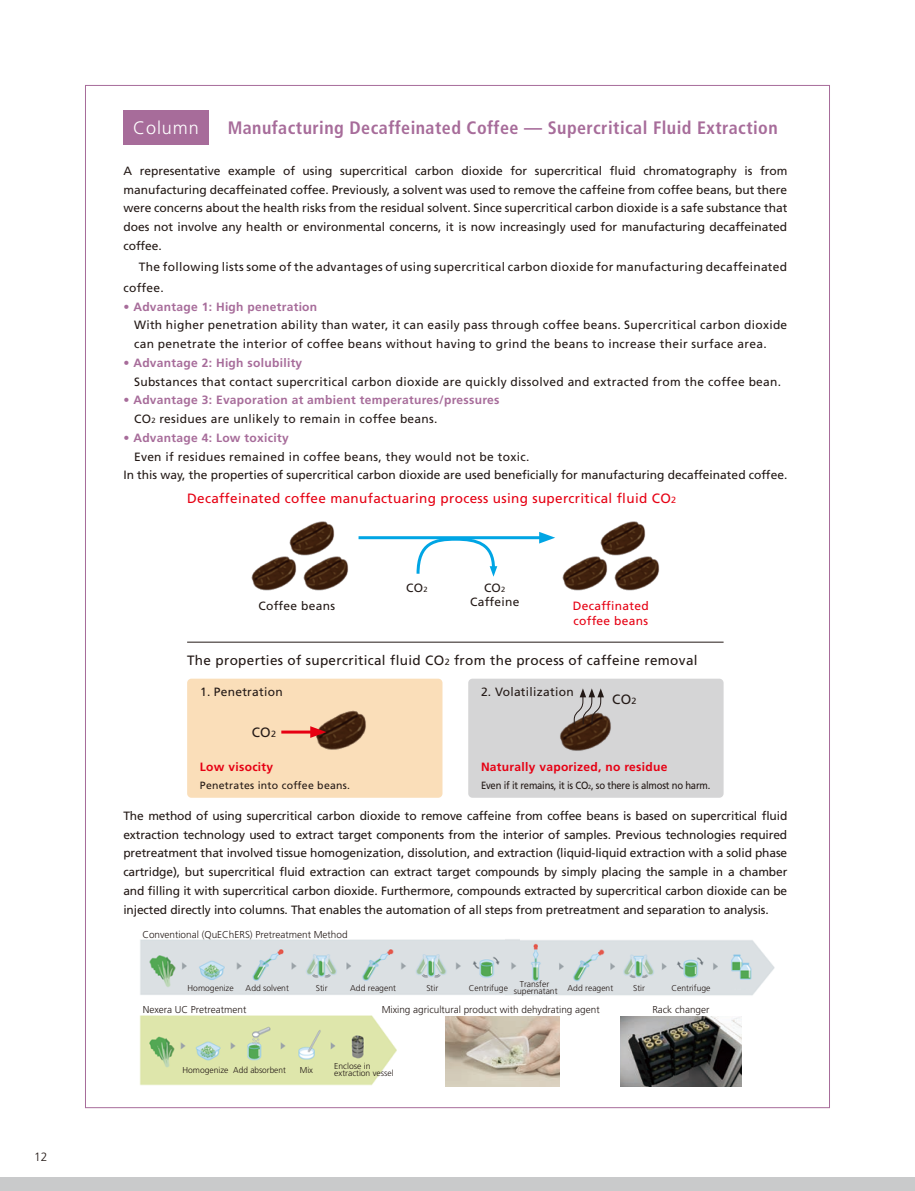
<style>
.page{position:relative;width:915px;height:1191px;background:#fff}
.page>*{position:absolute;margin:0;border:0;box-sizing:border-box;transform-origin:0 0}
.t1{font:700 condensed 18px "Frutiger LT Std";letter-spacing:.025em;color:#a76c9a}
.t2{font:300 18px "Frutiger LT Std";letter-spacing:.05em;color:#fff}
.t3{font:13.5px "Frutiger LT Std";letter-spacing:.025em;color:#231916}
.t4{font:13.5px "Frutiger LT Std";letter-spacing:.025em;color:#e60013}
.t5{font:12px/18.8px "Frutiger LT Std";letter-spacing:.025em;color:#231916;text-align:justify}
.t6{font:700 12px/18.8px "Frutiger LT Std";letter-spacing:.025em;color:#a76c9a}
.t7{font:12px/18.8px "Frutiger LT Std";color:#231916}
.t8{font:700 12px "Frutiger LT Std";letter-spacing:.025em;color:#e60013}
.t9{font:12px/14.4px "Frutiger LT Std";letter-spacing:.025em;color:#e60013}
.t10{font:300 12px "Frutiger LT Std";color:#231916}
.t11{font:10.5px "Frutiger LT Std";letter-spacing:-.02em;color:#231916;scale:.9 1}
.t12{font:10.5px "Frutiger LT Std";letter-spacing:.025em;color:#231916}
.t13{font:300 10.05px "Frutiger LT Std";color:#231916}
.t14{font:300 8.55px/7.1px "Frutiger LT Std";color:#231916}
.s1{font-weight:400;color:#231916}
.s2{font-weight:400;font-size:7.5px;color:#231916}
.s3{font-size:9px}
.s4{font-size:7.5px}
.s5{font-size:6px}
</style>
<div class="page">
<div style="left:123px;top:111px;width:85px;height:34px;background:#a76c9a"></div>
<hr style="left:187px;top:642px;width:536px;height:1px;background:#231916">
<img style="left:303px;top:556px;width:46px;height:35px">
<img style="left:251px;top:556px;width:46px;height:35px">
<img style="left:288px;top:521px;width:47px;height:38px">
<img style="left:614px;top:556px;width:46px;height:35px">
<img style="left:562px;top:556px;width:46px;height:35px">
<img style="left:599px;top:521px;width:47px;height:38px">
<hr style="left:358px;top:536px;width:186px;height:3px;background:#00a5e4">
<svg style="left:539px;top:532px;width:16px;height:11px"></svg>
<svg style="left:415px;top:536px;width:82px;height:41px"></svg>
<div style="left:187px;top:678px;width:255px;height:119px;background:#fadeb9;border-radius:4px"></div>
<div style="left:468px;top:678px;width:255px;height:119px;background:#d5d5d6;border-radius:4px"></div>
<img style="left:316px;top:710px;width:50px;height:40px">
<img style="left:560px;top:715px;width:51px;height:36px">
<hr style="left:281px;top:730px;width:35px;height:3px;background:#e60013">
<svg style="left:310px;top:726px;width:16px;height:12px"></svg>
<svg style="left:573px;top:688px;width:30px;height:37px"></svg>
<img style="left:140px;top:1015px;width:257px;height:71px">
<img style="left:140px;top:939px;width:365px;height:56px">
<img style="left:505px;top:939px;width:270px;height:57px">
<img style="left:445px;top:1016px;width:114px;height:70px">
<img style="left:620px;top:1016px;width:121px;height:70px">
<div style="left:0;top:1177px;width:914px;height:14px;background:#c9cacb"></div>
<p class="t10" style="left:34px;top:1150px;width:15px">12</p>
<h1 class="t1" style="left:227px;top:117px;width:551px">Manufacturing Decaffeinated Coffee — Supercritical Fluid Extraction</h1>
<p class="t5" style="left:123px;top:161px;width:665px">A representative example of using supercritical carbon dioxide for supercritical fluid chromatography is from manufacturing decaffeinated coffee. Previously, a solvent was used to remove the caffeine from coffee beans, but there were concerns about the health risks from the residual solvent. Since supercritical carbon dioxide is a safe substance that does not involve any health or environmental concerns, it is now increasingly used for manufacturing decaffeinated coffee.</p>
<p class="t5" style="left:123px;top:256px;width:665px;line-height:21px;text-indent:16px">The following lists some of the advantages of using supercritical carbon dioxide for manufacturing decaffeinated coffee.</p>
<p class="t6" style="left:123px;top:297px;width:195px">• Advantage 1: High penetration</p>
<p class="t5" style="left:134px;top:316px;width:654px">With higher penetration ability than water, it can easily pass through coffee beans. Supercritical carbon dioxide can penetrate the interior of coffee beans without having to grind the beans to increase their surface area.</p>
<p class="t6" style="left:123px;top:353px;width:180px">• Advantage 2: High solubility</p>
<p class="t5" style="left:134px;top:372px;width:648px">Substances that contact supercritical carbon dioxide are quickly dissolved and extracted from the coffee bean.</p>
<p class="t6" style="left:134px;top:391px;width:367px;text-indent:-11px">• Advantage 3: Evaporation at ambient temperatures/pressures<br><span class="s1">CO</span><span class="s2">2</span> <span class="s1">residues are unlikely to remain in coffee beans.</span></p>
<p class="t6" style="left:123px;top:428px;width:167px">• Advantage 4: Low toxicity</p>
<p class="t7" style="left:123px;top:447px;width:665px;text-indent:11px">Even if residues remained in coffee beans, they would not be toxic.<br>In this way, the properties of supercritical carbon dioxide are used beneficially for manufacturing decaffeinated coffee.</p>
<h1 class="t2" style="left:133px;top:118px;width:67px">Column</h1>
<p class="t4" style="left:187px;top:490px;width:490px">Decaffeinated coffee manufactuaring process using supercritical fluid CO<span class="s3">2</span></p>
<p class="t5" style="left:406px;top:578px;width:23px">CO<span class="s4">2</span></p>
<p class="t5" style="left:470px;top:581px;width:51px;line-height:14.4px;text-align:center">CO<span class="s4">2<br></span>Caffeine</p>
<p class="t9" style="left:572px;top:599px;width:77px">Decaffinated coffee beans</p>
<p class="t3" style="left:187px;top:652px;width:512px">The properties of supercritical fluid CO<span class="s3">2</span> from the process of caffeine removal</p>
<p class="t5" style="left:200px;top:682px;width:84px">1. Penetration</p>
<p class="t5" style="left:481px;top:682px;width:94px">2. Volatilization</p>
<p class="t5" style="left:258px;top:597px;width:78px">Coffee beans</p>
<p class="t3" style="left:612px;top:691px;width:26px">CO<span class="s3">2</span></p>
<p class="t3" style="left:251px;top:724px;width:26px">CO<span class="s3">2</span></p>
<p class="t8" style="left:200px;top:759px;width:75px">Low visocity</p>
<p class="t12" style="left:200px;top:779px;width:152px">Penetrates into coffee beans.</p>
<p class="t8" style="left:481px;top:759px;width:188px">Naturally vaporized, no residue</p>
<p class="t11" style="left:481px;top:779px;width:256px">Even if it remains, it is CO<span class="s5">2</span>, so there is almost no harm.</p>
<p class="t5" style="left:123px;top:806px;width:665px">The method of using supercritical carbon dioxide to remove caffeine from coffee beans is based on supercritical fluid extraction technology used to extract target components from the interior of samples. Previous technologies required pretreatment that involved tissue homogenization, dissolution, and extraction (liquid-liquid extraction with a solid phase cartridge), but supercritical fluid extraction can extract target compounds by simply placing the sample in a chamber and filling it with supercritical carbon dioxide. Furthermore, compounds extracted by supercritical carbon dioxide can be injected directly into columns. That enables the automation of all steps from pretreatment and separation to analysis.</p>
<p class="t13" style="left:142px;top:928px;width:207px">Conventional (QuEChERS) Pretreatment Method</p>
<p class="t14" style="left:513px;top:981px;width:45px;text-align:center">Transfer supernatant</p>
<p class="t14" style="left:187px;top:984px;width:48px">Homogenize</p>
<p class="t14" style="left:245px;top:984px;width:45px">Add solvent</p>
<p class="t14" style="left:315px;top:984px;width:13px">Stir</p>
<p class="t14" style="left:350px;top:984px;width:47px">Add reagent</p>
<p class="t14" style="left:426px;top:984px;width:13px">Stir</p>
<p class="t14" style="left:469px;top:984px;width:40px">Centrifuge</p>
<p class="t14" style="left:567px;top:984px;width:47px">Add reagent</p>
<p class="t14" style="left:633px;top:984px;width:13px">Stir</p>
<p class="t14" style="left:671px;top:984px;width:40px">Centrifuge</p>
<p class="t13" style="left:143px;top:1003px;width:105px">Nexera UC Pretreatment</p>
<p class="t13" style="left:381px;top:1003px;width:219px">Mixing agricultural product with dehydrating agent</p>
<p class="t13" style="left:652px;top:1003px;width:59px">Rack changer</p>
<p class="t14" style="left:182px;top:1067px;width:105px">Homogenize Add absorbent</p>
<p class="t14" style="left:299px;top:1067px;width:15px">Mix</p>
<p class="t14" style="left:334px;top:1062px;width:61px">Enclose in extraction vessel</p>
</div>
